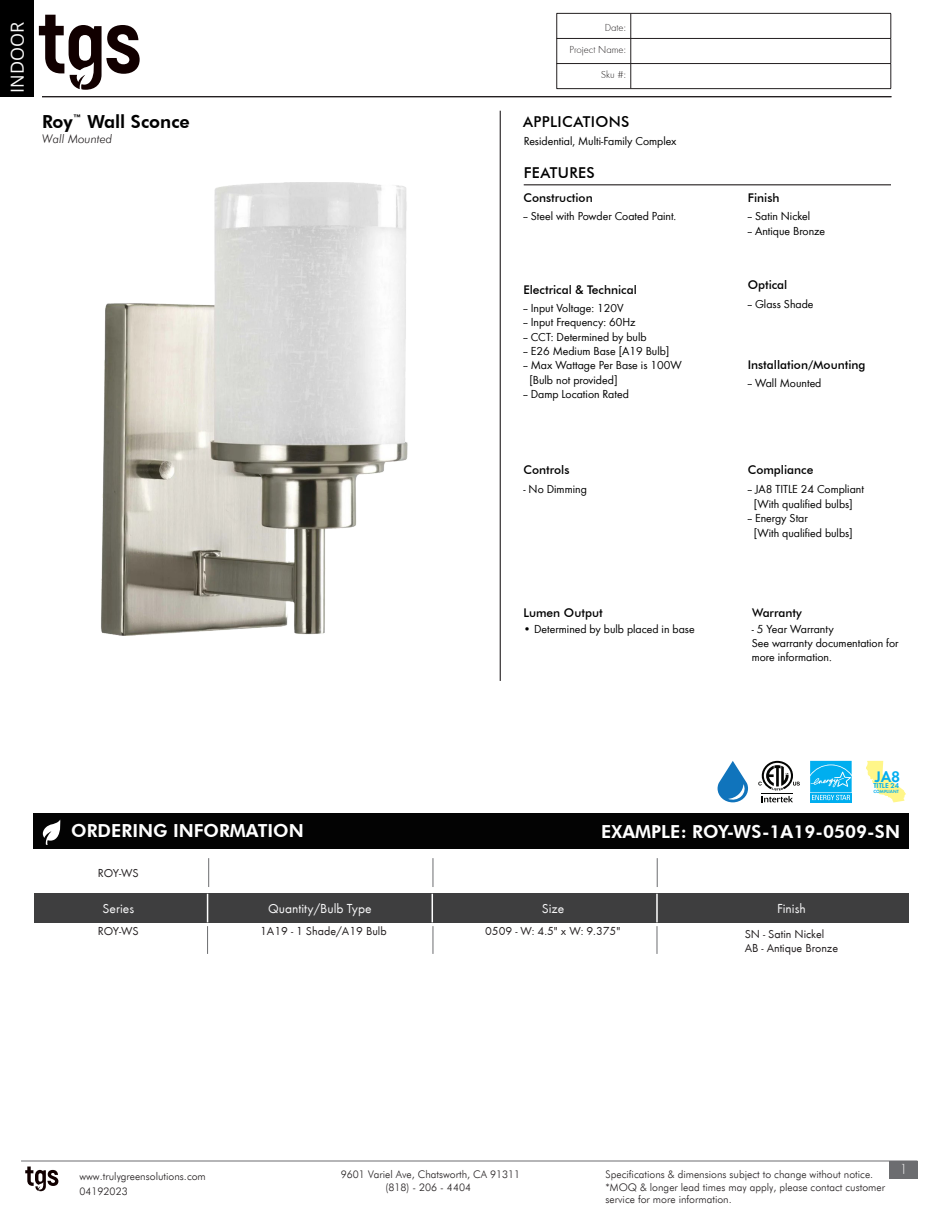
<style>
.page{position:relative;width:945px;height:1215px;background:#fff}
.page>*{position:absolute;margin:0;border:0;box-sizing:border-box;transform-origin:0 0}
.t1{font:800 18px "Futura BT";color:#fff}
.t2{font:800 18px "Futura BT";color:#000}
.t3{font:18px "Open Sans";color:#fafafa}
.t4{font:15.75px "Futura Dem";color:#00aeef}
.t5{font:500 15px "Futura BT";letter-spacing:.025em;color:#000}
.t6{font:300 15px "Futura Round";color:#f7f7f8}
.t7{font:13.5px "Futura Round";color:#f7f7f8}
.t8{font:12px/14.4px "Futura Boo";color:#000}
.t9{font:500 12px "Futura BT";color:#000}
.t10{font:12px "Futura Round";color:#231f20}
.t11{font:italic 300 12px "Futura BT";color:#231f20}
.t12{font:300 10.5px/12px "Futura BT";color:#231f20}
.t13{font:300 10.5px "Futura Round";color:#231f20}
.t14{font:7.35px "Futura Dem";color:#00aeef}
.t15{font:4.65px "Futura Dem";color:#00aeef}
</style>
<div class="page">
<svg style="left:25px;top:1167px;width:33px;height:24px"></svg>
<div style="left:889px;top:1161px;width:28px;height:18px;background:#6c6d70"></div>
<hr style="left:21px;top:1161px;width:896px;height:1px;background:#6c6d70">
<div style="left:0;top:0;width:34px;height:96px;background:#000"></div>
<svg style="left:39px;top:15px;width:101px;height:75px"></svg>
<div style="left:34px;top:893px;width:875px;height:30px;background:#3e3e3f"></div>
<div style="left:34px;top:813px;width:875px;height:36px;background:#030303"></div>
<svg style="left:43px;top:819px;width:18px;height:26px"></svg>
<svg style="left:207px;top:894px;width:1px;height:60px"></svg>
<hr style="left:656px;top:894px;width:2px;height:28px;background:#fff">
<svg style="left:657px;top:926px;width:1px;height:28px"></svg>
<svg style="left:432px;top:894px;width:2px;height:60px"></svg>
<hr style="left:42px;top:96px;width:849px;height:1px;background:#231f20">
<hr style="left:500px;top:111px;width:1px;height:570px;background:#231f20">
<svg style="left:630px;top:14px;width:1px;height:74px"></svg>
<hr style="left:557px;top:13px;width:74px;height:1px;background:#231f20">
<hr style="left:631px;top:13px;width:260px;height:1px;background:#231f20">
<hr style="left:557px;top:38px;width:74px;height:1px;background:#231f20">
<hr style="left:631px;top:38px;width:260px;height:1px;background:#231f20">
<hr style="left:557px;top:63px;width:74px;height:1px;background:#231f20">
<svg style="left:556px;top:14px;width:1px;height:74px"></svg>
<hr style="left:631px;top:63px;width:260px;height:1px;background:#231f20">
<svg style="left:891px;top:14px;width:1px;height:74px"></svg>
<hr style="left:557px;top:88px;width:74px;height:1px;background:#231f20">
<hr style="left:631px;top:88px;width:260px;height:1px;background:#231f20">
<svg style="left:208px;top:858px;width:1px;height:29px"></svg>
<svg style="left:433px;top:858px;width:1px;height:29px"></svg>
<svg style="left:657px;top:858px;width:1px;height:29px"></svg>
<img style="left:101px;top:182px;width:307px;height:454px">
<hr style="left:524px;top:184px;width:367px;height:1px;background:#231f20">
<svg style="left:758px;top:761px;width:42px;height:41px"></svg>
<svg style="left:718px;top:761px;width:30px;height:41px"></svg>
<svg style="left:810px;top:800px;width:42px;height:2px"></svg>
<svg style="left:810px;top:761px;width:42px;height:39px;background:#29bbf1"></svg>
<svg style="left:866px;top:761px;width:40px;height:41px"></svg>
<h1 class="t3" style="left:5px;top:93px;width:72px;rotate:-90deg">INDOOR</h1>
<p class="t2" style="left:42px;top:110px;width:149px">Roy<sup>™</sup> Wall Sconce</p>
<p class="t11" style="left:42px;top:131px;width:72px">Wall Mounted</p>
<p class="t13" style="left:605px;top:20px;width:23px">Date:</p>
<p class="t13" style="left:569px;top:43px;width:58px">Project Name:</p>
<p class="t13" style="left:601px;top:68px;width:26px">Sku #:</p>
<p class="t5" style="left:523px;top:112px;width:108px">APPLICATIONS</p>
<p class="t8" style="left:524px;top:134px;width:154px">Residential, Multi-Family Complex</p>
<p class="t5" style="left:524px;top:163px;width:73px">FEATURES</p>
<p class="t9" style="left:523px;top:190px;width:71px">Construction</p>
<p class="t9" style="left:748px;top:190px;width:33px">Finish</p>
<p class="t8" style="left:523px;top:208px;width:154px">-- Steel with Powder Coated Paint.</p>
<p class="t8" style="left:748px;top:208px;width:64px">-- Satin Nickel</p>
<p class="t8" style="left:748px;top:223px;width:79px">-- Antique Bronze</p>
<p class="t9" style="left:523px;top:282px;width:115px">Electrical &amp; Technical</p>
<p class="t8" style="left:523px;top:300px;width:102px">-- Input Voltage: 120V</p>
<p class="t8" style="left:523px;top:314px;width:114px">-- Input Frequency: 60Hz</p>
<p class="t8" style="left:523px;top:329px;width:125px">-- CCT: Determined by bulb</p>
<p class="t8" style="left:523px;top:343px;width:148px">-- E26 Medium Base [A19 Bulb]</p>
<p class="t8" style="left:523px;top:358px;width:160px">-- Max Wattage Per Base is 100W</p>
<p class="t8" style="left:529px;top:372px;width:90px">[Bulb not provided]</p>
<p class="t8" style="left:523px;top:386px;width:107px">-- Damp Location Rated</p>
<p class="t9" style="left:748px;top:278px;width:41px">Optical</p>
<p class="t8" style="left:748px;top:296px;width:67px">-- Glass Shade</p>
<p class="t9" style="left:748px;top:357px;width:119px">Installation/Mounting</p>
<p class="t8" style="left:748px;top:375px;width:75px">-- Wall Mounted</p>
<p class="t9" style="left:523px;top:463px;width:48px">Controls</p>
<p class="t9" style="left:748px;top:463px;width:67px">Compliance</p>
<p class="t8" style="left:523px;top:481px;width:65px">- No Dimming</p>
<p class="t8" style="left:748px;top:482px;width:118px">-- JA8 TITLE 24 Compliant</p>
<p class="t8" style="left:754px;top:496px;width:101px">[With qualified bulbs]</p>
<p class="t8" style="left:748px;top:510px;width:62px">-- Energy Star</p>
<p class="t8" style="left:754px;top:525px;width:101px">[With qualified bulbs]</p>
<p class="t9" style="left:523px;top:605px;width:81px">Lumen Output</p>
<p class="t8" style="left:523px;top:621px;width:173px">• Determined by bulb placed in base</p>
<p class="t9" style="left:752px;top:605px;width:51px">Warranty</p>
<p class="t8" style="left:752px;top:621px;width:84px">- 5 Year Warranty</p>
<p class="t8" style="left:752px;top:635px;width:148px">See warranty documentation for more information.</p>
<h2 class="t4" style="left:875px;top:765px;width:27px">JA8</h2>
<p class="t14" style="left:873px;top:780px;width:27px">TITLE 24</p>
<p class="t1" style="left:71px;top:819px;width:234px">ORDERING INFORMATION</p>
<p class="t10" style="left:98px;top:864px;width:42px">ROY-WS</p>
<p class="t15" style="left:873px;top:789px;width:27px">COMPLIANT</p>
<p class="t1" style="left:601px;top:821px;width:300px">EXAMPLE: ROY-WS-1A19-0509-SN</p>
<p class="t7" style="left:103px;top:898px;width:33px">Series</p>
<p class="t7" style="left:268px;top:898px;width:105px">Quantity/Bulb Type</p>
<p class="t7" style="left:542px;top:898px;width:24px">Size</p>
<p class="t10" style="left:260px;top:922px;width:128px">1A19 - 1 Shade/A19 Bulb</p>
<p class="t10" style="left:485px;top:922px;width:137px">0509 - W: 4.5" x W: 9.375"</p>
<p class="t10" style="left:98px;top:923px;width:42px">ROY-WS</p>
<p class="t7" style="left:777px;top:898px;width:30px">Finish</p>
<p class="t10" style="left:745px;top:925px;width:81px">SN - Satin Nickel</p>
<p class="t10" style="left:745px;top:939px;width:95px">AB - Antique Bronze</p>
<p class="t12" style="left:79px;top:1170px;width:128px">www.trulygreensolutions.com</p>
<p class="t12" style="left:341px;top:1168px;width:181px">9601 Variel Ave, Chatsworth, CA 91311</p>
<p class="t12" style="left:606px;top:1169px;width:269px">Specifications &amp; dimensions subject to change without notice.</p>
<p class="t12" style="left:386px;top:1181px;width:87px">(818) - 206 - 4404</p>
<p class="t12" style="left:606px;top:1181px;width:281px">*MOQ &amp; longer lead times may apply, please contact customer service for more information.</p>
<p class="t12" style="left:79px;top:1186px;width:50px">04192023</p>
<p class="t6" style="left:900px;top:1159px;width:10px">1</p>
</div>
